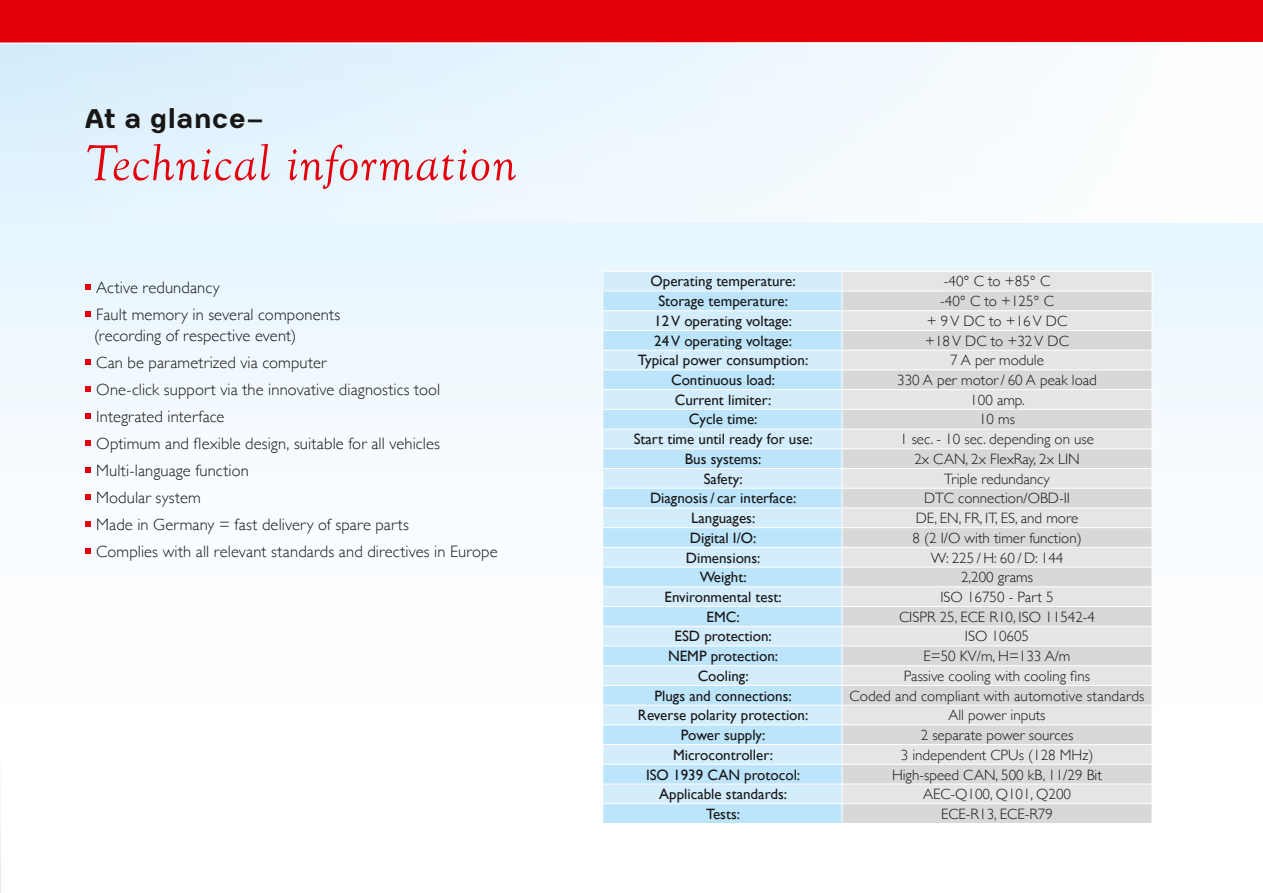
<style>
.page{position:relative;width:1263px;height:893px;background:#fff}
.page>*{position:absolute;margin:0;border:0;box-sizing:border-box;transform-origin:0 0}
.t1{font:italic 52.5px "Goudy Old Style T";letter-spacing:.015em;color:#e3000b}
.t2{font:700 27px "Kana Sans";letter-spacing:.02em;color:#181716}
.t3{font:300 16.5px/27px "Gill Sans";letter-spacing:.01em;color:#181716}
.t4{font:300 15px "Gill Sans";color:#181716}
.t5{font:15px "Gill Sans";color:#181716}
</style>
<div class="page">
<svg style="left:0;top:223px;width:1263px;height:331px"></svg>
<div style="left:0;top:0;width:1263px;height:43px;background:#e3000b"></div>
<div style="left:0;top:43px;width:1263px;height:180px;background:linear-gradient(to right,#dcf0fd,#fefefe)"></div>
<hr style="left:0;top:43px;width:1263px;height:1px;background:#fff">
<div style="left:603px;top:272px;width:239px;height:19px;background:#d4edfc"></div>
<div style="left:843px;top:272px;width:309px;height:19px;background:#e5e5e5"></div>
<svg style="left:603px;top:292px;width:239px;height:531px;background:#c8e8fa"></svg>
<div style="left:843px;top:292px;width:309px;height:531px;background:#dddede"></div>
<hr style="left:602px;top:291px;width:240px;height:1px;background:#fff">
<hr style="left:842px;top:291px;width:310px;height:1px;background:#fff">
<hr style="left:602px;top:310px;width:240px;height:1px;background:#fff">
<hr style="left:842px;top:310px;width:310px;height:1px;background:#fff">
<hr style="left:602px;top:330px;width:240px;height:1px;background:#fff">
<hr style="left:842px;top:330px;width:310px;height:1px;background:#fff">
<hr style="left:602px;top:350px;width:240px;height:1px;background:#fff">
<hr style="left:842px;top:350px;width:310px;height:1px;background:#fff">
<hr style="left:602px;top:369px;width:240px;height:1px;background:#fff">
<hr style="left:842px;top:369px;width:310px;height:1px;background:#fff">
<hr style="left:602px;top:389px;width:240px;height:1px;background:#fff">
<hr style="left:842px;top:389px;width:310px;height:1px;background:#fff">
<hr style="left:602px;top:409px;width:240px;height:1px;background:#fff">
<hr style="left:842px;top:409px;width:310px;height:1px;background:#fff">
<hr style="left:602px;top:429px;width:240px;height:1px;background:#fff">
<hr style="left:842px;top:429px;width:310px;height:1px;background:#fff">
<hr style="left:602px;top:448px;width:240px;height:1px;background:#fff">
<hr style="left:842px;top:448px;width:310px;height:1px;background:#fff">
<hr style="left:602px;top:468px;width:240px;height:1px;background:#fff">
<hr style="left:842px;top:468px;width:310px;height:1px;background:#fff">
<hr style="left:602px;top:488px;width:240px;height:1px;background:#fff">
<hr style="left:842px;top:488px;width:310px;height:1px;background:#fff">
<hr style="left:602px;top:508px;width:240px;height:1px;background:#fff">
<hr style="left:842px;top:508px;width:310px;height:1px;background:#fff">
<hr style="left:602px;top:527px;width:240px;height:1px;background:#fff">
<hr style="left:842px;top:527px;width:310px;height:1px;background:#fff">
<hr style="left:602px;top:547px;width:240px;height:1px;background:#fff">
<hr style="left:842px;top:547px;width:310px;height:1px;background:#fff">
<hr style="left:602px;top:567px;width:240px;height:1px;background:#fff">
<hr style="left:842px;top:567px;width:310px;height:1px;background:#fff">
<hr style="left:602px;top:586px;width:240px;height:1px;background:#fff">
<hr style="left:842px;top:586px;width:310px;height:1px;background:#fff">
<hr style="left:602px;top:606px;width:240px;height:1px;background:#fff">
<hr style="left:842px;top:606px;width:310px;height:1px;background:#fff">
<hr style="left:602px;top:626px;width:240px;height:1px;background:#fff">
<hr style="left:842px;top:626px;width:310px;height:1px;background:#fff">
<hr style="left:602px;top:646px;width:240px;height:1px;background:#fff">
<hr style="left:842px;top:646px;width:310px;height:1px;background:#fff">
<hr style="left:602px;top:665px;width:240px;height:1px;background:#fff">
<hr style="left:842px;top:665px;width:310px;height:1px;background:#fff">
<hr style="left:602px;top:685px;width:240px;height:1px;background:#fff">
<hr style="left:842px;top:685px;width:310px;height:1px;background:#fff">
<hr style="left:602px;top:705px;width:240px;height:1px;background:#fff">
<hr style="left:842px;top:705px;width:310px;height:1px;background:#fff">
<hr style="left:602px;top:724px;width:240px;height:1px;background:#fff">
<hr style="left:842px;top:724px;width:310px;height:1px;background:#fff">
<hr style="left:602px;top:744px;width:240px;height:1px;background:#fff">
<hr style="left:842px;top:744px;width:310px;height:1px;background:#fff">
<hr style="left:602px;top:764px;width:240px;height:1px;background:#fff">
<hr style="left:842px;top:764px;width:310px;height:1px;background:#fff">
<hr style="left:602px;top:784px;width:240px;height:1px;background:#fff">
<hr style="left:842px;top:784px;width:310px;height:1px;background:#fff">
<hr style="left:602px;top:803px;width:240px;height:1px;background:#fff">
<hr style="left:842px;top:803px;width:310px;height:1px;background:#fff">
<svg style="left:842px;top:272px;width:1px;height:551px"></svg>
<hr style="left:602px;top:271px;width:240px;height:1px;background:#fff">
<hr style="left:842px;top:271px;width:310px;height:1px;background:#fff">
<svg style="left:602px;top:272px;width:1px;height:282px"></svg>
<svg style="left:1152px;top:272px;width:1px;height:282px"></svg>
<svg style="left:85px;top:285px;width:5px;height:5px"></svg>
<svg style="left:85px;top:312px;width:5px;height:5px"></svg>
<svg style="left:85px;top:360px;width:5px;height:5px"></svg>
<svg style="left:85px;top:387px;width:5px;height:5px"></svg>
<svg style="left:85px;top:414px;width:5px;height:5px"></svg>
<svg style="left:85px;top:441px;width:5px;height:5px"></svg>
<svg style="left:85px;top:468px;width:5px;height:5px"></svg>
<svg style="left:85px;top:495px;width:5px;height:5px"></svg>
<svg style="left:85px;top:522px;width:5px;height:5px"></svg>
<svg style="left:85px;top:549px;width:5px;height:5px"></svg>
<hr style="left:0;top:732px;width:1px;height:161px;background:#e9e9e9">
<div style="left:0;top:826px;width:11px;height:67px;background:#fff"></div>
<h2 class="t2" style="left:85px;top:98px;width:179px">At a glance–</h2>
<h1 class="t1" style="left:85px;top:135px;width:433px">Technical information</h1>
<p class="t3" style="left:96px;top:273px;width:245px">Active redundancy<br>Fault memory in several components</p>
<p class="t3" style="left:94px;top:321px;width:405px">(recording of respective event)<br>Can be parametrized via computer<br>One-click support via the innovative diagnostics tool Integrated interface<br>Optimum and flexible design, suitable for all vehicles Multi-language function<br>Modular system<br>Made in Germany = fast delivery of spare parts<br>Complies with all relevant standards and directives in Europe</p>
<p class="t5" style="left:651px;top:272px;width:147px">Operating temperature:</p>
<p class="t4" style="left:944px;top:270px;width:108px">-40° C to +85° C</p>
<p class="t5" style="left:658px;top:292px;width:131px">Storage temperature:</p>
<p class="t4" style="left:940px;top:289px;width:115px">-40° C to +125° C</p>
<p class="t5" style="left:654px;top:312px;width:139px">12 V operating voltage:</p>
<p class="t4" style="left:927px;top:309px;width:142px">+ 9 V DC to +16 V DC</p>
<p class="t5" style="left:654px;top:332px;width:139px">24 V operating voltage:</p>
<p class="t4" style="left:925px;top:329px;width:145px">+18 V DC to +32 V DC</p>
<p class="t5" style="left:638px;top:351px;width:172px">Typical power consumption:</p>
<p class="t4" style="left:950px;top:348px;width:95px">7 A per module</p>
<p class="t5" style="left:671px;top:371px;width:106px">Continuous load:</p>
<p class="t4" style="left:897px;top:368px;width:201px">330 A per motor / 60 A peak load</p>
<p class="t5" style="left:675px;top:391px;width:98px">Current limiter:</p>
<p class="t4" style="left:970px;top:388px;width:56px">100 amp.</p>
<p class="t5" style="left:689px;top:411px;width:70px">Cycle time:</p>
<p class="t4" style="left:979px;top:408px;width:38px">10 ms</p>
<p class="t5" style="left:634px;top:430px;width:180px">Start time until ready for use:</p>
<p class="t4" style="left:900px;top:427px;width:196px">1 sec. - 10 sec. depending on use</p>
<p class="t5" style="left:685px;top:450px;width:78px">Bus systems:</p>
<p class="t4" style="left:914px;top:447px;width:167px">2x CAN, 2x FlexRay, 2x LIN</p>
<p class="t5" style="left:704px;top:470px;width:40px">Safety:</p>
<p class="t4" style="left:944px;top:467px;width:107px">Triple redundancy</p>
<p class="t5" style="left:650px;top:489px;width:148px">Diagnosis / car interface:</p>
<p class="t4" style="left:924px;top:487px;width:147px">DTC connection/OBD-II</p>
<p class="t5" style="left:691px;top:509px;width:66px">Languages:</p>
<p class="t4" style="left:916px;top:506px;width:164px">DE, EN, FR, IT, ES, and more</p>
<p class="t5" style="left:690px;top:529px;width:68px">Digital I/O:</p>
<p class="t4" style="left:912px;top:526px;width:171px">8 (2 I/O with timer function)</p>
<p class="t5" style="left:686px;top:549px;width:76px">Dimensions:</p>
<p class="t4" style="left:931px;top:546px;width:134px">W: 225 / H: 60 / D: 144</p>
<p class="t5" style="left:700px;top:568px;width:48px">Weight:</p>
<p class="t4" style="left:961px;top:565px;width:73px">2,200 grams</p>
<p class="t5" style="left:664px;top:588px;width:119px">Environmental test:</p>
<p class="t4" style="left:940px;top:585px;width:115px">ISO 16750 - Part 5</p>
<p class="t5" style="left:707px;top:608px;width:35px">EMC:</p>
<p class="t4" style="left:899px;top:605px;width:197px">CISPR 25, ECE R10, ISO 11542-4</p>
<p class="t5" style="left:674px;top:627px;width:99px">ESD protection:</p>
<p class="t4" style="left:965px;top:625px;width:66px">ISO 10605</p>
<p class="t5" style="left:668px;top:647px;width:112px">NEMP protection:</p>
<p class="t4" style="left:923px;top:644px;width:148px">E=50 KV/m, H=133 A/m</p>
<p class="t5" style="left:698px;top:667px;width:52px">Cooling:</p>
<p class="t4" style="left:904px;top:664px;width:188px">Passive cooling with cooling fins</p>
<p class="t5" style="left:654px;top:687px;width:139px">Plugs and connections:</p>
<p class="t4" style="left:849px;top:684px;width:297px">Coded and compliant with automotive standards</p>
<p class="t5" style="left:638px;top:706px;width:172px">Reverse polarity protection:</p>
<p class="t4" style="left:948px;top:704px;width:99px">All power inputs</p>
<p class="t5" style="left:681px;top:726px;width:86px">Power supply:</p>
<p class="t4" style="left:921px;top:723px;width:154px">2 separate power sources</p>
<p class="t5" style="left:673px;top:746px;width:102px">Microcontroller:</p>
<p class="t4" style="left:901px;top:743px;width:194px">3 independent CPUs (128 MHz)</p>
<p class="t5" style="left:646px;top:766px;width:156px">ISO 1939 CAN protocol:</p>
<p class="t4" style="left:892px;top:763px;width:211px">High-speed CAN, 500 kB, 11/29 Bit</p>
<p class="t5" style="left:659px;top:785px;width:129px">Applicable standards:</p>
<p class="t4" style="left:923px;top:782px;width:149px">AEC-Q100, Q101, Q200</p>
<p class="t5" style="left:706px;top:805px;width:35px">Tests:</p>
<p class="t4" style="left:941px;top:802px;width:113px">ECE-R13, ECE-R79</p>
</div>
